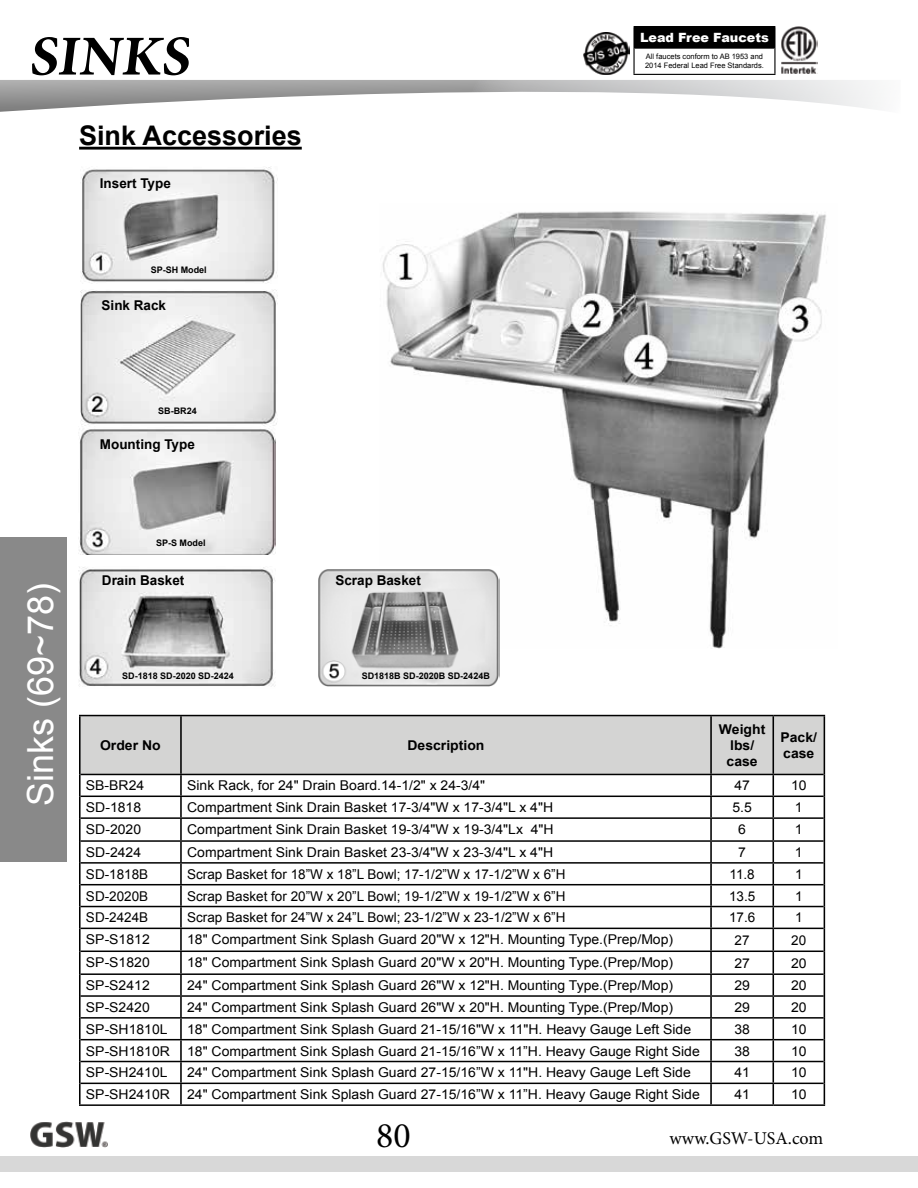
<style>
.page{position:relative;width:918px;height:1188px;background:#fff}
.page>*{position:absolute;margin:0;border:0;box-sizing:border-box;transform-origin:0 0}
.t1{font:700 56.4px "Minion Pro";color:#000}
.t2{font:36px "Arial";color:#fff}
.t3{font:36px "Minion Pro";color:#000}
.t4{font:700 27px "Arial";color:#000}
.t5{font:18px "Minion Pro";color:#000}
.t6{font:13.5px "Arial";color:#000;scale:1.04 1}
.t7{font:13.5px "Arial";color:#000}
.t8{font:700 13.5px "Arial";color:#000}
.t9{font:700 13.5px/16.2px "Arial";color:#000;text-align:center;scale:1.04 1}
.t10{font:900 12.75px "Arial";color:#fff}
.t11{font:700 9px "Arial";color:#000}
.t12{font:7.5px/9px "Arial";color:#000}
</style>
<div class="page">
<div style="left:0;top:538px;width:67px;height:324px;background:#898989"></div>
<img style="left:583px;top:32px;width:47px;height:32px">
<img style="left:781px;top:26px;width:36px;height:38px">
<div style="left:634px;top:27px;width:141px;height:21px;background:#000"></div>
<hr style="left:633px;top:26px;width:143px;height:1px;background:#000">
<hr style="left:633px;top:27px;width:2px;height:21px;background:#000">
<hr style="left:774px;top:27px;width:2px;height:21px;background:#000">
<hr style="left:633px;top:48px;width:2px;height:26px;background:#000">
<hr style="left:774px;top:48px;width:2px;height:26px;background:#000">
<hr style="left:635px;top:47px;width:139px;height:2px;background:#000">
<div style="left:0;top:1156px;width:918px;height:16px;background:#d8d8d8"></div>
<img style="left:30px;top:1121px;width:78px;height:27px">
<svg style="left:0;top:64px;width:877px;height:48px"></svg>
<img style="left:382px;top:211px;width:444px;height:437px">
<hr style="left:79px;top:715px;width:102px;height:1px;background:#000">
<hr style="left:181px;top:715px;width:530px;height:1px;background:#000">
<hr style="left:711px;top:715px;width:62px;height:1px;background:#000">
<hr style="left:773px;top:715px;width:52px;height:1px;background:#000">
<hr style="left:79px;top:1104px;width:102px;height:2px;background:#000">
<hr style="left:181px;top:1104px;width:530px;height:2px;background:#000">
<hr style="left:711px;top:1104px;width:62px;height:2px;background:#000">
<hr style="left:773px;top:1104px;width:52px;height:2px;background:#000">
<hr style="left:79px;top:716px;width:2px;height:58px;background:#000">
<hr style="left:79px;top:774px;width:2px;height:22px;background:#000">
<hr style="left:79px;top:796px;width:2px;height:22px;background:#000">
<hr style="left:79px;top:818px;width:2px;height:23px;background:#000">
<hr style="left:79px;top:841px;width:2px;height:22px;background:#000">
<hr style="left:79px;top:863px;width:2px;height:22px;background:#000">
<hr style="left:79px;top:885px;width:2px;height:22px;background:#000">
<hr style="left:79px;top:907px;width:2px;height:21px;background:#000">
<hr style="left:79px;top:928px;width:2px;height:23px;background:#000">
<hr style="left:79px;top:951px;width:2px;height:23px;background:#000">
<hr style="left:79px;top:974px;width:2px;height:22px;background:#000">
<hr style="left:79px;top:996px;width:2px;height:22px;background:#000">
<hr style="left:79px;top:1018px;width:2px;height:22px;background:#000">
<hr style="left:79px;top:1040px;width:2px;height:22px;background:#000">
<hr style="left:79px;top:1062px;width:2px;height:21px;background:#000">
<hr style="left:79px;top:1083px;width:2px;height:21px;background:#000">
<svg style="left:80px;top:716px;width:745px;height:388px"></svg>
<hr style="left:79px;top:147px;width:223px;height:3px;background:#000">
<img style="left:79px;top:567px;width:196px;height:120px">
<img style="left:81px;top:167px;width:196px;height:116px">
<img style="left:78px;top:428px;width:197px;height:127px">
<img style="left:80px;top:290px;width:198px;height:136px">
<img style="left:318px;top:566px;width:181px;height:121px">
<h1 class="t1" style="left:29px;top:17px;width:172px">SINKS</h1>
<h3 class="t4" style="left:79px;top:118px;width:224px">Sink Accessories</h3>
<p class="t8" style="left:100px;top:174px;width:73px">Insert Type</p>
<p class="t11" style="left:151px;top:264px;width:58px">SP-SH Model</p>
<p class="t8" style="left:102px;top:296px;width:66px">Sink Rack</p>
<p class="t11" style="left:158px;top:405px;width:40px">SB-BR24</p>
<p class="t8" style="left:100px;top:436px;width:96px">Mounting Type</p>
<p class="t11" style="left:156px;top:537px;width:51px">SP-S Model</p>
<p class="t10" style="left:640px;top:28px;width:130px">Lead Free Faucets</p>
<p class="t12" style="left:645px;top:52px;width:120px">All faucets conform to AB 1953 and<br>2014 Federal Lead Free Standards.</p>
<h2 class="t2" style="left:17px;top:806px;width:225px;rotate:-90deg">Sinks (69~78)</h2>
<p class="t8" style="left:102px;top:572px;width:84px">Drain Basket</p>
<p class="t8" style="left:335px;top:572px;width:87px">Scrap Basket</p>
<p class="t11" style="left:122px;top:670px;width:113px">SD-1818 SD-2020 SD-2424</p>
<p class="t11" style="left:362px;top:670px;width:130px">SD1818B SD-2020B SD-2424B</p>
<p class="t9" style="left:100px;top:737px;width:60px">Order No</p>
<p class="t9" style="left:408px;top:737px;width:76px">Description</p>
<p class="t9" style="left:719px;top:721px;width:46px">Weight lbs/ case</p>
<p class="t9" style="left:781px;top:729px;width:37px;text-align:left">Pack/ case</p>
<p class="t6" style="left:86px;top:777px;width:58px">SB-BR24</p>
<p class="t6" style="left:187px;top:777px;width:288px">Sink Rack, for 24" Drain Board.14-1/2" x 24-3/4"</p>
<p class="t6" style="left:734px;top:777px;width:16px">47</p>
<p class="t6" style="left:791px;top:777px;width:16px">10</p>
<p class="t6" style="left:86px;top:799px;width:55px">SD-1818</p>
<p class="t6" style="left:187px;top:799px;width:353px">Compartment Sink Drain Basket 17-3/4"W x 17-3/4"L x 4"H</p>
<p class="t6" style="left:732px;top:799px;width:20px">5.5</p>
<p class="t6" style="left:795px;top:799px;width:9px">1</p>
<p class="t6" style="left:86px;top:820px;width:55px">SD-2020</p>
<p class="t6" style="left:187px;top:820px;width:354px">Compartment Sink Drain Basket 19-3/4"W x 19-3/4"Lx 4"H</p>
<p class="t6" style="left:738px;top:821px;width:9px">6</p>
<p class="t6" style="left:795px;top:821px;width:9px">1</p>
<p class="t6" style="left:86px;top:843px;width:55px">SD-2424</p>
<p class="t6" style="left:187px;top:843px;width:353px">Compartment Sink Drain Basket 23-3/4"W x 23-3/4"L x 4"H</p>
<p class="t6" style="left:738px;top:843px;width:9px">7</p>
<p class="t6" style="left:795px;top:843px;width:9px">1</p>
<p class="t7" style="left:86px;top:865px;width:64px">SD-1818B</p>
<p class="t7" style="left:187px;top:865px;width:380px">Scrap Basket for 18”W x 18”L Bowl; 17-1/2”W x 17-1/2”W x 6”H</p>
<p class="t7" style="left:730px;top:865px;width:27px">11.8</p>
<p class="t7" style="left:795px;top:865px;width:9px">1</p>
<p class="t7" style="left:86px;top:887px;width:64px">SD-2020B</p>
<p class="t7" style="left:187px;top:887px;width:380px">Scrap Basket for 20”W x 20”L Bowl; 19-1/2”W x 19-1/2”W x 6”H</p>
<p class="t7" style="left:729px;top:887px;width:28px">13.5</p>
<p class="t7" style="left:795px;top:887px;width:9px">1</p>
<p class="t7" style="left:86px;top:909px;width:64px">SD-2424B</p>
<p class="t7" style="left:187px;top:909px;width:380px">Scrap Basket for 24”W x 24”L Bowl; 23-1/2”W x 23-1/2”W x 6”H</p>
<p class="t7" style="left:729px;top:909px;width:28px">17.6</p>
<p class="t7" style="left:795px;top:909px;width:9px">1</p>
<p class="t6" style="left:86px;top:931px;width:63px">SP-S1812</p>
<p class="t6" style="left:187px;top:931px;width:469px">18" Compartment Sink Splash Guard 20"W x 12"H. Mounting Type.(Prep/Mop)</p>
<p class="t7" style="left:735px;top:931px;width:17px">27</p>
<p class="t7" style="left:791px;top:931px;width:17px">20</p>
<p class="t6" style="left:86px;top:954px;width:63px">SP-S1820</p>
<p class="t6" style="left:187px;top:954px;width:469px">18" Compartment Sink Splash Guard 20"W x 20"H. Mounting Type.(Prep/Mop)</p>
<p class="t6" style="left:734px;top:954px;width:16px">27</p>
<p class="t6" style="left:791px;top:954px;width:16px">20</p>
<p class="t6" style="left:86px;top:976px;width:63px">SP-S2412</p>
<p class="t6" style="left:187px;top:976px;width:469px">24" Compartment Sink Splash Guard 26"W x 12"H. Mounting Type.(Prep/Mop)</p>
<p class="t6" style="left:734px;top:976px;width:16px">29</p>
<p class="t6" style="left:791px;top:976px;width:16px">20</p>
<p class="t6" style="left:86px;top:998px;width:63px">SP-S2420</p>
<p class="t6" style="left:187px;top:998px;width:469px">24" Compartment Sink Splash Guard 26"W x 20"H. Mounting Type.(Prep/Mop)</p>
<p class="t6" style="left:734px;top:998px;width:16px">29</p>
<p class="t6" style="left:791px;top:998px;width:16px">20</p>
<p class="t6" style="left:86px;top:1020px;width:80px">SP-SH1810L</p>
<p class="t6" style="left:187px;top:1020px;width:486px">18" Compartment Sink Splash Guard 21-15/16"W x 11"H. Heavy Gauge Left Side</p>
<p class="t6" style="left:734px;top:1020px;width:16px">38</p>
<p class="t6" style="left:791px;top:1020px;width:16px">10</p>
<p class="t6" style="left:86px;top:1042px;width:82px">SP-SH1810R</p>
<p class="t6" style="left:187px;top:1042px;width:494px">18" Compartment Sink Splash Guard 21-15/16”W x 11”H. Heavy Gauge Right Side</p>
<p class="t6" style="left:734px;top:1042px;width:16px">38</p>
<p class="t6" style="left:791px;top:1042px;width:16px">10</p>
<p class="t6" style="left:86px;top:1064px;width:80px">SP-SH2410L</p>
<p class="t6" style="left:187px;top:1064px;width:486px">24" Compartment Sink Splash Guard 27-15/16”W x 11"H. Heavy Gauge Left Side</p>
<p class="t6" style="left:734px;top:1064px;width:16px">41</p>
<p class="t6" style="left:791px;top:1064px;width:16px">10</p>
<p class="t6" style="left:86px;top:1086px;width:82px">SP-SH2410R</p>
<p class="t6" style="left:187px;top:1086px;width:494px">24" Compartment Sink Splash Guard 27-15/16”W x 11”H. Heavy Gauge Right Side</p>
<p class="t6" style="left:734px;top:1086px;width:16px">41</p>
<p class="t6" style="left:791px;top:1086px;width:16px">10</p>
<h2 class="t3" style="left:376px;top:1111px;width:36px">80</h2>
<h3 class="t5" style="left:669px;top:1127px;width:156px">www.GSW-USA.com</h3>
</div>
